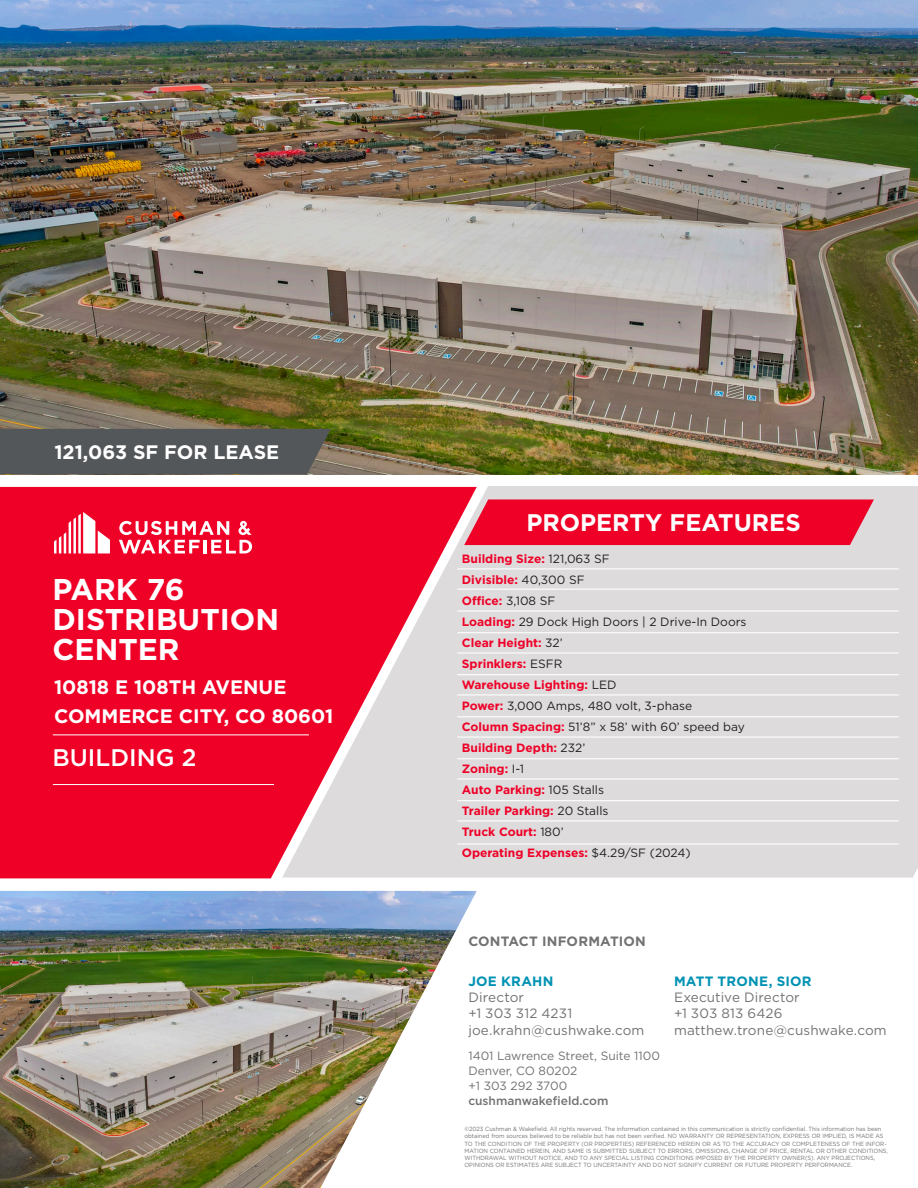
<style>
.page{position:relative;width:918px;height:1188px;background:#fff}
.page>*{position:absolute;margin:0;border:0;box-sizing:border-box;transform-origin:0 0}
.t1{font:700 30px/30px "Gotham";color:#fff}
.t2{font:700 24px "Gotham";color:#fff}
.t3{font:500 24px "Gotham";color:#fff}
.t4{font:700 19.5px "Gotham";color:#fff}
.Broker_Contact{font:13.5px/16.2px "Gotham";letter-spacing:.01em;color:#717271}
.Broker_Name{font:700 13.5px "Gotham";letter-spacing:.02em;color:#0092b3}
.Broker_Contact-2{font:700 13.5px "Gotham";letter-spacing:.015em;color:#717271}
.t5{font:700 12px "Gotham";color:#ef0027}
.t6{font:12px "Gotham";color:#231f20}
.Company_Address_Text{font:12px "Gotham";color:#717271}
.Company_Address_Text-2{font:500 12px/15px "Gotham";color:#717271}
.disclaimer{font:6px/7.2px "Gotham";color:#717271;scale:.95 1}
.s1{font-weight:400;color:#231f20}
.s2{font-weight:700;color:#ef0027}
.s3{font-weight:400}
</style>
<div class="page">
<div style="left:282px;top:486px;width:636px;height:392px;background:#dddbdc"></div>
<svg style="left:0;top:487px;width:477px;height:391px;background:#eb3150"></svg>
<svg style="left:54px;top:512px;width:56px;height:41px"></svg>
<svg style="left:119px;top:521px;width:133px;height:32px"></svg>
<img style="left:0;top:891px;width:477px;height:297px">
<hr style="left:53px;top:735px;width:256px;height:1px;background:#fff">
<hr style="left:53px;top:784px;width:221px;height:1px;background:#fff">
<svg style="left:464px;top:499px;width:410px;height:46px;background:#ee0f33"></svg>
<hr style="left:457px;top:568px;width:442px;height:1px;background:#fff">
<hr style="left:457px;top:589px;width:442px;height:1px;background:#fff">
<hr style="left:457px;top:610px;width:442px;height:2px;background:#fff">
<hr style="left:457px;top:632px;width:442px;height:1px;background:#fff">
<hr style="left:457px;top:652px;width:442px;height:2px;background:#fff">
<hr style="left:457px;top:674px;width:442px;height:1px;background:#fff">
<hr style="left:457px;top:694px;width:442px;height:2px;background:#fff">
<hr style="left:457px;top:716px;width:442px;height:1px;background:#fff">
<hr style="left:457px;top:736px;width:442px;height:2px;background:#fff">
<hr style="left:457px;top:758px;width:442px;height:1px;background:#fff">
<hr style="left:457px;top:800px;width:442px;height:1px;background:#fff">
<hr style="left:457px;top:778px;width:442px;height:2px;background:#fff">
<hr style="left:457px;top:820px;width:442px;height:1px;background:#fff">
<hr style="left:457px;top:843px;width:442px;height:2px;background:#fff">
<img style="left:0;top:0;width:918px;height:474px">
<div style="left:0;top:429px;width:331px;height:45px;background:#54575a"></div>
<p class="t4" style="left:54px;top:440px;width:227px">121,063 SF FOR LEASE</p>
<p class="t1" style="left:52px;top:574px;width:134px">PARK 76</p>
<p class="t1" style="left:52px;top:604px;width:228px">DISTRIBUTION<br>CENTER</p>
<p class="t4" style="left:54px;top:675px;width:234px">10818 E 108TH AVENUE</p>
<p class="t4" style="left:54px;top:703px;width:281px">COMMERCE CITY, CO 80601</p>
<p class="t3" style="left:52px;top:742px;width:145px">BUILDING 2</p>
<p class="t2" style="left:526px;top:507px;width:276px">PROPERTY FEATURES</p>
<p class="t5" style="left:462px;top:551px;width:149px">Building Size: <span class="s1">121,063 SF</span></p>
<p class="t5" style="left:462px;top:572px;width:124px">Divisible: <span class="s1">40,300 SF</span></p>
<p class="t5" style="left:462px;top:593px;width:95px">Office: <span class="s1">3,108 SF</span></p>
<p class="t6" style="left:462px;top:614px;width:286px"><span class="s2">Loading:</span> 29 Dock High Doors | 2 Drive-In Doors</p>
<p class="t5" style="left:462px;top:635px;width:102px">Clear Height: <span class="s1">32’</span></p>
<p class="t5" style="left:462px;top:656px;width:102px">Sprinklers: <span class="s1">ESFR</span></p>
<p class="t5" style="left:462px;top:677px;width:156px">Warehouse Lighting: <span class="s1">LED</span></p>
<p class="t6" style="left:462px;top:698px;width:232px"><span class="s2">Power:</span> 3,000 Amps, 480 volt, 3-phase</p>
<p class="t6" style="left:462px;top:719px;width:285px"><span class="s2">Column Spacing:</span> 51’8” x 58’ with 60’ speed bay</p>
<p class="t5" style="left:462px;top:740px;width:125px">Building Depth: <span class="s1">232’</span></p>
<p class="t5" style="left:462px;top:761px;width:64px">Zoning: <span class="s1">I-1</span></p>
<p class="t5" style="left:462px;top:782px;width:144px">Auto Parking: <span class="s1">105 Stalls</span></p>
<p class="t5" style="left:462px;top:803px;width:148px">Trailer Parking: <span class="s1">20 Stalls</span></p>
<p class="t5" style="left:462px;top:824px;width:103px">Truck Court: <span class="s1">180’</span></p>
<p class="t5" style="left:462px;top:845px;width:230px">Operating Expenses: <span class="s1">$4.29/SF (2024)</span></p>
<p class="Broker_Contact-2" style="left:468px;top:932px;width:179px">CONTACT INFORMATION</p>
<p class="Broker_Name" style="left:468px;top:972px;width:87px">JOE KRAHN</p>
<p class="Broker_Contact" style="left:468px;top:989px;width:178px">Director<br>+1 303 312 4231 joe.krahn@cushwake.com</p>
<p class="Company_Address_Text" style="left:468px;top:1048px;width:193px">1401 Lawrence Street, Suite 1100</p>
<p class="Company_Address_Text" style="left:468px;top:1063px;width:111px">Denver, CO 80202</p>
<p class="Company_Address_Text-2" style="left:468px;top:1078px;width:142px"><span class="s3">+1 303 292 3700 </span>cushmanwakefield.com</p>
<p class="Broker_Name" style="left:674px;top:972px;width:139px">MATT TRONE, SIOR</p>
<p class="Broker_Contact" style="left:674px;top:989px;width:214px">Executive Director<br>+1 303 813 6426 matthew.trone@cushwake.com</p>
<p class="disclaimer" style="left:464px;top:1125px;width:447px">©2023 Cushman &amp; Wakefield. All rights reserved. The information contained in this communication is strictly confidential. This information has been obtained from sources believed to be reliable but has not been verified. NO WARRANTY OR REPRESENTATION, EXPRESS OR IMPLIED, IS MADE AS TO THE CONDITION OF THE PROPERTY (OR PROPERTIES) REFERENCED HEREIN OR AS TO THE ACCURACY OR COMPLETENESS OF THE INFOR-MATION CONTAINED HEREIN, AND SAME IS SUBMITTED SUBJECT TO ERRORS, OMISSIONS, CHANGE OF PRICE, RENTAL OR OTHER CONDITIONS, WITHDRAWAL WITHOUT NOTICE, AND TO ANY SPECIAL LISTING CONDITIONS IMPOSED BY THE PROPERTY OWNER(S). ANY PROJECTIONS, OPINIONS OR ESTIMATES ARE SUBJECT TO UNCERTAINTY AND DO NOT SIGNIFY CURRENT OR FUTURE PROPERTY PERFORMANCE.</p>
</div>
